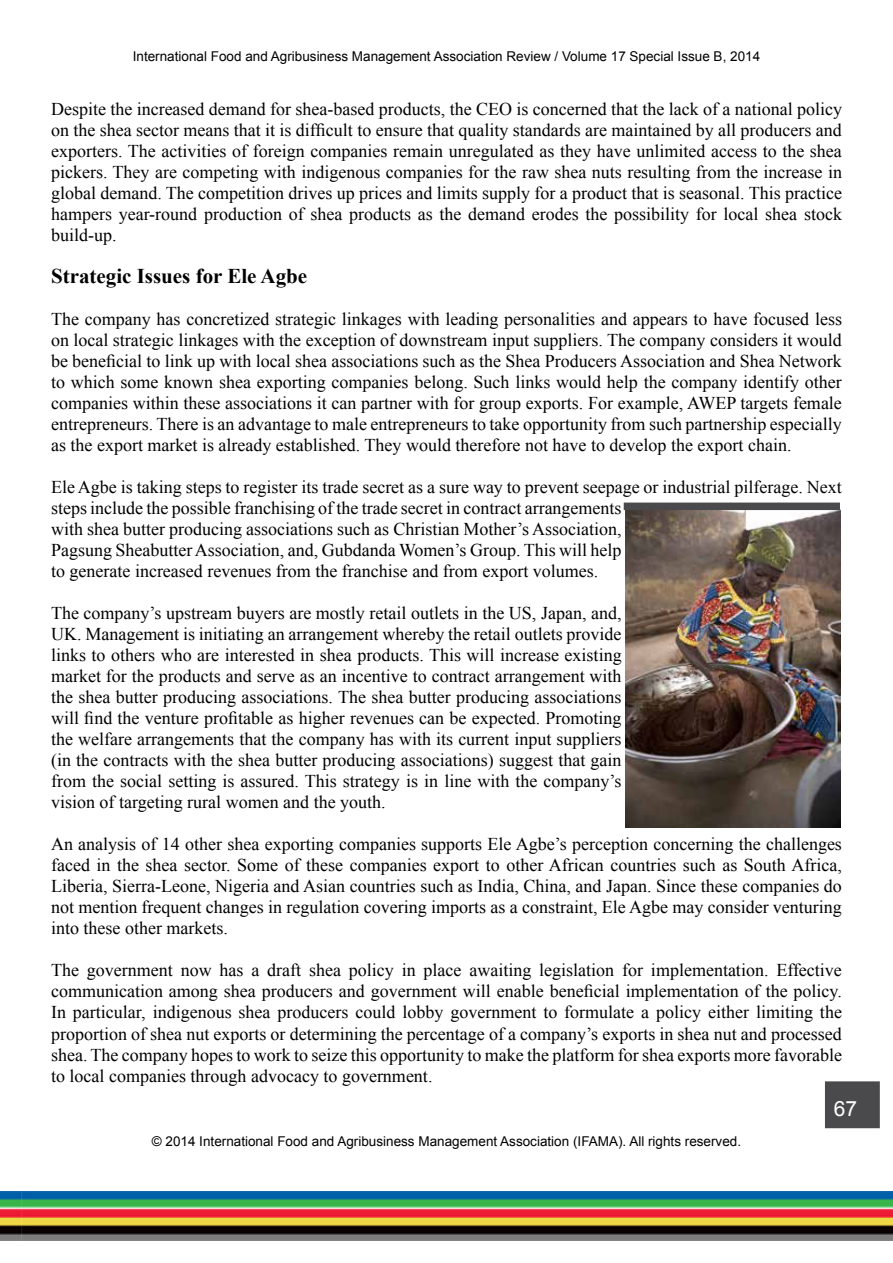
<style>
.page{position:relative;width:893px;height:1263px;background:#fff}
.page>*{position:absolute;margin:0;border:0;box-sizing:border-box;transform-origin:0 0}
.t1{font:700 21px "Times New Roman";color:#000}
.t2{font:21px "Arial";color:#fff}
.t3{font:18px/21px "Times New Roman";color:#000;text-align:justify}
.t4{font:13.5px "Arial";color:#000}
</style>
<div class="page">
<img style="left:0;top:1192px;width:893px;height:48px">
<div style="left:826px;top:1082px;width:53px;height:45px;background:#4a4a4d"></div>
<div style="left:825px;top:1081px;width:55px;height:47px;border:2px solid #4a4a4d"></div>
<img style="left:625px;top:510px;width:215px;height:317px">
<div style="left:624px;top:502px;width:216px;height:8px;background:#4a4a4d"></div>
<p class="t4" style="left:133px;top:47px;width:629px">International Food and Agribusiness Management Association Review / Volume 17 Special Issue B, 2014</p>
<p class="t3" style="left:51px;top:98px;width:792px">Despite the increased demand for shea-based products, the CEO is concerned that the lack of a national policy on the shea sector means that it is difficult to ensure that quality standards are maintained by all producers and exporters. The activities of foreign companies remain unregulated as they have unlimited access to the shea pickers. They are competing with indigenous companies for the raw shea nuts resulting from the increase in global demand. The competition drives up prices and limits supply for a product that is seasonal. This practice hampers year-round production of shea products as the demand erodes the possibility for local shea stock build-up.</p>
<p class="t1" style="left:51px;top:262px;width:258px">Strategic Issues for Ele Agbe</p>
<p class="t3" style="left:51px;top:308px;width:792px">The company has concretized strategic linkages with leading personalities and appears to have focused less on local strategic linkages with the exception of downstream input suppliers. The company considers it would be beneficial to link up with local shea associations such as the Shea Producers Association and Shea Network to which some known shea exporting companies belong. Such links would help the company identify other companies within these associations it can partner with for group exports. For example, AWEP targets female entrepreneurs. There is an advantage to male entrepreneurs to take opportunity from such partnership especially as the export market is already established. They would therefore not have to develop the export chain.</p>
<p class="t3" style="left:51px;top:476px;width:792px;text-align:left">Ele Agbe is taking steps to register its trade secret as a sure way to prevent seepage or industrial pilferage. Next steps include the possible franchising of the trade secret in contract arrangements<br>with shea butter producing associations such as Christian Mother’s Association,<br>Pagsung Sheabutter Association, and, Gubdanda Women’s Group. This will help<br>to generate increased revenues from the franchise and from export volumes.</p>
<p class="t3" style="left:51px;top:602px;width:572px">The company’s upstream buyers are mostly retail outlets in the US, Japan, and, UK. Management is initiating an arrangement whereby the retail outlets provide links to others who are interested in shea products. This will increase existing market for the products and serve as an incentive to contract arrangement with the shea butter producing associations. The shea butter producing associations will find the venture profitable as higher revenues can be expected. Promoting the welfare arrangements that the company has with its current input suppliers (in the contracts with the shea butter producing associations) suggest that gain from the social setting is assured. This strategy is in line with the company’s vision of targeting rural women and the youth.</p>
<p class="t3" style="left:51px;top:834px;width:792px">An analysis of 14 other shea exporting companies supports Ele Agbe’s perception concerning the challenges faced in the shea sector. Some of these companies export to other African countries such as South Africa, Liberia, Sierra-Leone, Nigeria and Asian countries such as India, China, and Japan. Since these companies do not mention frequent changes in regulation covering imports as a constraint, Ele Agbe may consider venturing into these other markets.</p>
<p class="t3" style="left:51px;top:960px;width:792px">The government now has a draft shea policy in place awaiting legislation for implementation. Effective communication among shea producers and government will enable beneficial implementation of the policy.<br>In particular, indigenous shea producers could lobby government to formulate a policy either limiting the proportion of shea nut exports or determining the percentage of a company’s exports in shea nut and processed shea. The company hopes to work to seize this opportunity to make the platform for shea exports more favorable to local companies through advocacy to government.</p>
<p class="t4" style="left:152px;top:1133px;width:591px">© 2014 International Food and Agribusiness Management Association (IFAMA). All rights reserved.</p>
<p class="t2" style="left:834px;top:1095px;width:25px">67</p>
</div>
